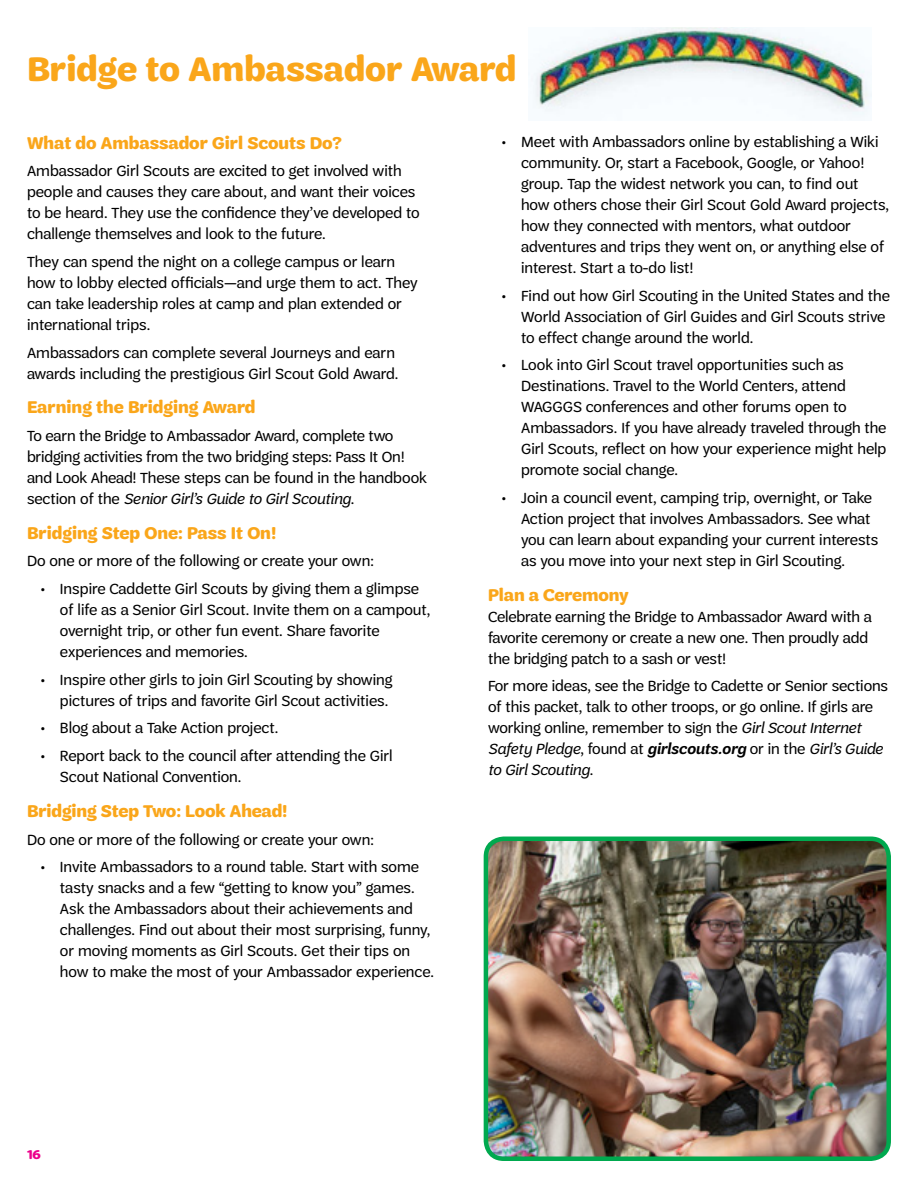
<style>
.page{position:relative;width:918px;height:1188px;background:#fff}
.page>*{position:absolute;margin:0;border:0;box-sizing:border-box;transform-origin:0 0}
.t1{font:700 36px "Trefoil Sans";color:#faa61a}
.t2{font:700 18px "Trefoil Sans";color:#faa61a}
.t3{font:15.75px/21px "Trefoil Sans";color:#000}
.t4{font:700 13.5px "Trefoil Sans";color:#ec008c}
.s1{font-style:italic}
.s2{font-weight:600;font-style:italic}
</style>
<div class="page">
<img style="left:533px;top:27px;width:339px;height:90px">
<img style="left:486px;top:839px;width:400px;height:320px">
<div style="left:484px;top:837px;width:407px;height:324px;border:4px solid #00a94f;border-radius:18px"></div>
<h1 class="t1" style="left:27px;top:49px;width:491px">Bridge to Ambassador Award</h1>
<p class="t2" style="left:27px;top:132px;width:316px">What do Ambassador Girl Scouts Do?</p>
<p class="t3" style="left:27px;top:161px;width:394px">Ambassador Girl Scouts are excited to get involved with people and causes they care about, and want their voices to be heard. They use the confidence they’ve developed to challenge themselves and look to the future.</p>
<p class="t3" style="left:27px;top:251px;width:392px">They can spend the night on a college campus or learn how to lobby elected officials—and urge them to act. They can take leadership roles at camp and plan extended or international trips.</p>
<p class="t3" style="left:27px;top:342px;width:373px">Ambassadors can complete several Journeys and earn awards including the prestigious Girl Scout Gold Award.</p>
<p class="t2" style="left:27px;top:397px;width:230px">Earning the Bridging Award</p>
<p class="t3" style="left:27px;top:425px;width:401px">To earn the Bridge to Ambassador Award, complete two bridging activities from the two bridging steps: Pass It On! and Look Ahead! These steps can be found in the handbook section of the <span class="s1">Senior Girl’s Guide to Girl Scouting</span>.</p>
<p class="t2" style="left:27px;top:522px;width:251px">Bridging Step One: Pass It On!</p>
<p class="t3" style="left:27px;top:551px;width:348px">Do one or more of the following or create your own:</p>
<p class="t3" style="left:60px;top:578px;width:372px;text-indent:-19px">• Inspire Caddette Girl Scouts by giving them a glimpse of life as a Senior Girl Scout. Invite them on a campout, overnight trip, or other fun event. Share favorite experiences and memories.</p>
<p class="t3" style="left:40px;top:669px;width:354px;text-align:right">• Inspire other girls to join Girl Scouting by showing pictures of trips and favorite Girl Scout activities.</p>
<p class="t3" style="left:40px;top:718px;width:239px">• Blog about a Take Action project.</p>
<p class="t3" style="left:60px;top:746px;width:334px;text-indent:-19px">• Report back to the council after attending the Girl<br>Scout National Convention.</p>
<p class="t2" style="left:27px;top:801px;width:262px">Bridging Step Two: Look Ahead!</p>
<p class="t3" style="left:27px;top:829px;width:348px">Do one or more of the following or create your own:</p>
<p class="t3" style="left:60px;top:857px;width:376px;text-indent:-19px">• Invite Ambassadors to a round table. Start with some tasty snacks and a few “getting to know you” games.<br>Ask the Ambassadors about their achievements and challenges. Find out about their most surprising, funny, or moving moments as Girl Scouts. Get their tips on how to make the most of your Ambassador experience.</p>
<p class="t3" style="left:521px;top:131px;width:370px;text-indent:-19px">• Meet with Ambassadors online by establishing a Wiki community. Or, start a Facebook, Google, or Yahoo! group. Tap the widest network you can, to find out how others chose their Girl Scout Gold Award projects, how they connected with mentors, what outdoor adventures and trips they went on, or anything else of interest. Start a to-do list!</p>
<p class="t3" style="left:521px;top:285px;width:370px;text-indent:-19px">• Find out how Girl Scouting in the United States and the<br>World Association of Girl Guides and Girl Scouts strive to effect change around the world.</p>
<p class="t3" style="left:521px;top:355px;width:367px;text-indent:-19px">• Look into Girl Scout travel opportunities such as Destinations. Travel to the World Centers, attend WAGGGS conferences and other forums open to Ambassadors. If you have already traveled through the Girl Scouts, reflect on how your experience might help promote social change.</p>
<p class="t3" style="left:521px;top:487px;width:359px;text-indent:-19px">• Join a council event, camping trip, overnight, or Take Action project that involves Ambassadors. See what you can learn about expanding your current interests as you move into your next step in Girl Scouting.</p>
<p class="t2" style="left:488px;top:585px;width:142px">Plan a Ceremony</p>
<p class="t3" style="left:488px;top:606px;width:385px">Celebrate earning the Bridge to Ambassador Award with a favorite ceremony or create a new one. Then proudly add the bridging patch to a sash or vest!</p>
<p class="t3" style="left:488px;top:676px;width:402px">For more ideas, see the Bridge to Cadette or Senior sections of this packet, talk to other troops, or go online. If girls are working online, remember to sign the <span class="s1">Girl Scout Internet Safety Pledge</span>, found at <span class="s2">girlscouts.org</span> or in the <span class="s1">Girl’s Guide to Girl Scouting</span>.</p>
<p class="t4" style="left:27px;top:1147px;width:15px">16</p>
</div>
